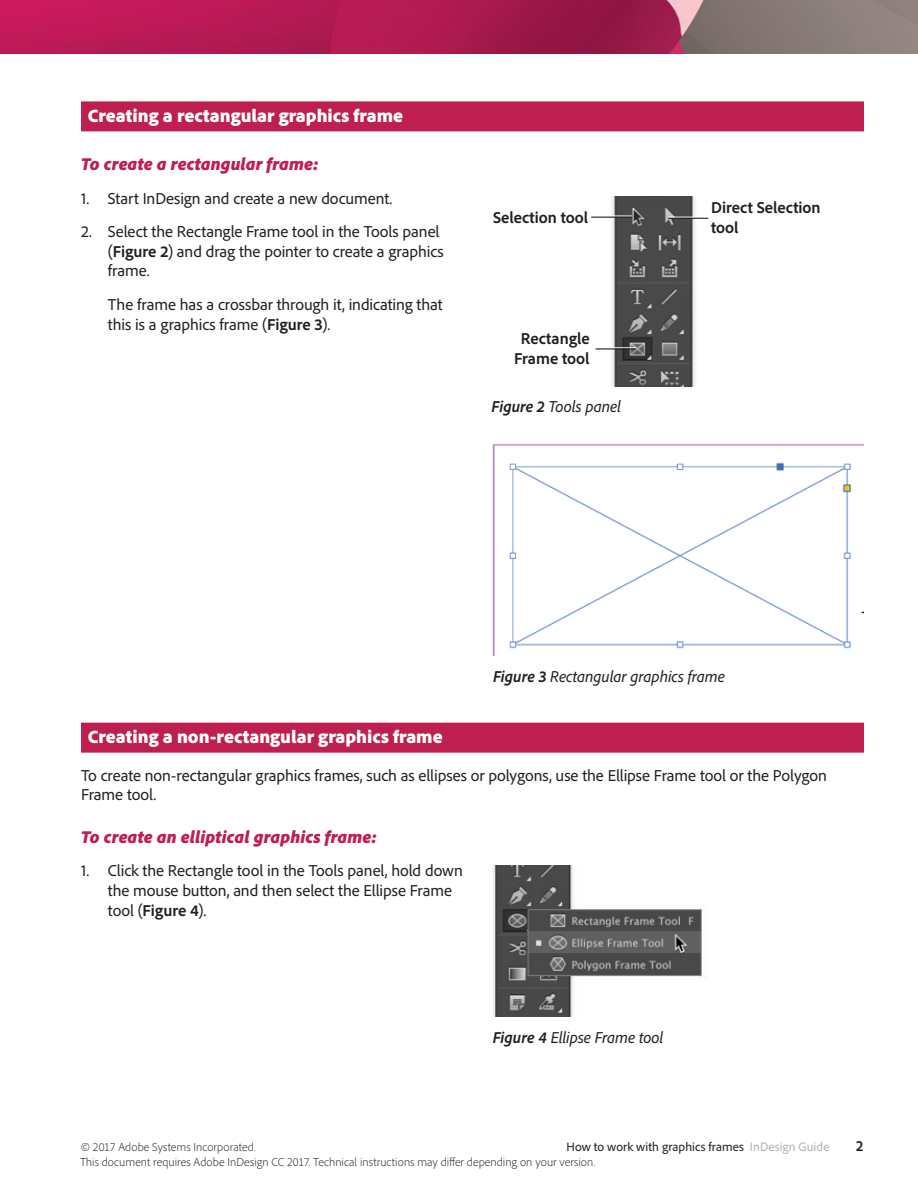
<style>
.page{position:relative;width:918px;height:1188px;background:#fff}
.page>*{position:absolute;margin:0;border:0;box-sizing:border-box;transform-origin:0 0}
.t1{font:900 18.75px "Adobe Clean";color:#fff}
.t2{font:italic 900 18px "Adobe Clean";color:#be1e50}
.t3{font:16.5px/19.8px "Adobe Clean";letter-spacing:-.005em;color:#231f20}
.t4{font:italic 16.5px "Adobe Clean";letter-spacing:-.005em;color:#231f20}
.t5{font:700 16.5px/19.8px "Adobe Clean";color:#231f20}
.t6{font:700 semi-condensed 15px "Adobe Clean";color:#231f20}
.t7{font:12.75px "Adobe Clean";letter-spacing:.005em;color:#231f20}
.t8{font:300 12px "Adobe Clean";letter-spacing:.005em;color:#231f20}
.s1{font-weight:700}
.s2{color:#b3b2b1}
</style>
<div class="page">
<img style="left:0;top:0;width:918px;height:54px">
<div style="left:81px;top:101px;width:783px;height:30px;background:#be1e50"></div>
<div style="left:81px;top:723px;width:783px;height:30px;background:#be1e50"></div>
<img style="left:612px;top:197px;width:83px;height:189px">
<img style="left:493px;top:444px;width:371px;height:212px">
<img style="left:493px;top:865px;width:209px;height:152px">
<hr style="left:668px;top:217px;width:40px;height:1px;background:#fff">
<hr style="left:668px;top:218px;width:40px;height:1px;background:#231f20">
<hr style="left:592px;top:215px;width:40px;height:2px;background:#fff">
<hr style="left:591px;top:217px;width:41px;height:1px;background:#231f20">
<hr style="left:596px;top:347px;width:40px;height:1px;background:#fff">
<hr style="left:596px;top:348px;width:40px;height:2px;background:#231f20">
<p class="t1" style="left:88px;top:103px;width:317px">Creating a rectangular graphics frame</p>
<p class="t2" style="left:81px;top:152px;width:239px">To create a rectangular frame:</p>
<p class="t3" style="left:81px;top:188px;width:313px">1. Start InDesign and create a new document.</p>
<p class="t3" style="left:108px;top:221px;width:337px;text-indent:-27px">2. Select the Rectangle Frame tool in the Tools panel (<span class="s1">Figure 2</span>) and drag the pointer to create a graphics frame.</p>
<p class="t3" style="left:108px;top:294px;width:336px">The frame has a crossbar through it, indicating that this is a graphics frame (<span class="s1">Figure 3</span>).</p>
<p class="t5" style="left:493px;top:207px;width:97px">Selection tool</p>
<p class="t5" style="left:514px;top:328px;width:77px;text-align:center">Rectangle<br>Frame tool</p>
<p class="t4" style="left:492px;top:396px;width:131px"><span class="s1">Figure 2</span> Tools panel</p>
<p class="t5" style="left:711px;top:197px;width:111px">Direct Selection tool</p>
<p class="t4" style="left:493px;top:666px;width:233px"><span class="s1">Figure 3</span> Rectangular graphics frame</p>
<p class="t1" style="left:88px;top:724px;width:356px">Creating a non-rectangular graphics frame</p>
<p class="t3" style="left:81px;top:765px;width:748px">To create non-rectangular graphics frames, such as ellipses or polygons, use the Ellipse Frame tool or the Polygon<br>Frame tool.</p>
<p class="t2" style="left:81px;top:824px;width:298px">To create an elliptical graphics frame:</p>
<p class="t3" style="left:108px;top:860px;width:356px;text-indent:-27px">1. Click the Rectangle tool in the Tools panel, hold down the mouse button, and then select the Ellipse Frame tool (<span class="s1">Figure 4</span>).</p>
<p class="t4" style="left:493px;top:1027px;width:172px"><span class="s1">Figure 4</span> Ellipse Frame tool</p>
<p class="t8" style="left:81px;top:1139px;width:176px">© 2017 Adobe Systems Incorporated.</p>
<p class="t7" style="left:567px;top:1139px;width:264px">How to work with graphics frames <span class="s2">InDesign Guide</span></p>
<p class="t6" style="left:856px;top:1137px;width:9px">2</p>
<p class="t8" style="left:80px;top:1154px;width:517px">This document requires Adobe InDesign CC 2017. Technical instructions may differ depending on your version.</p>
</div>
